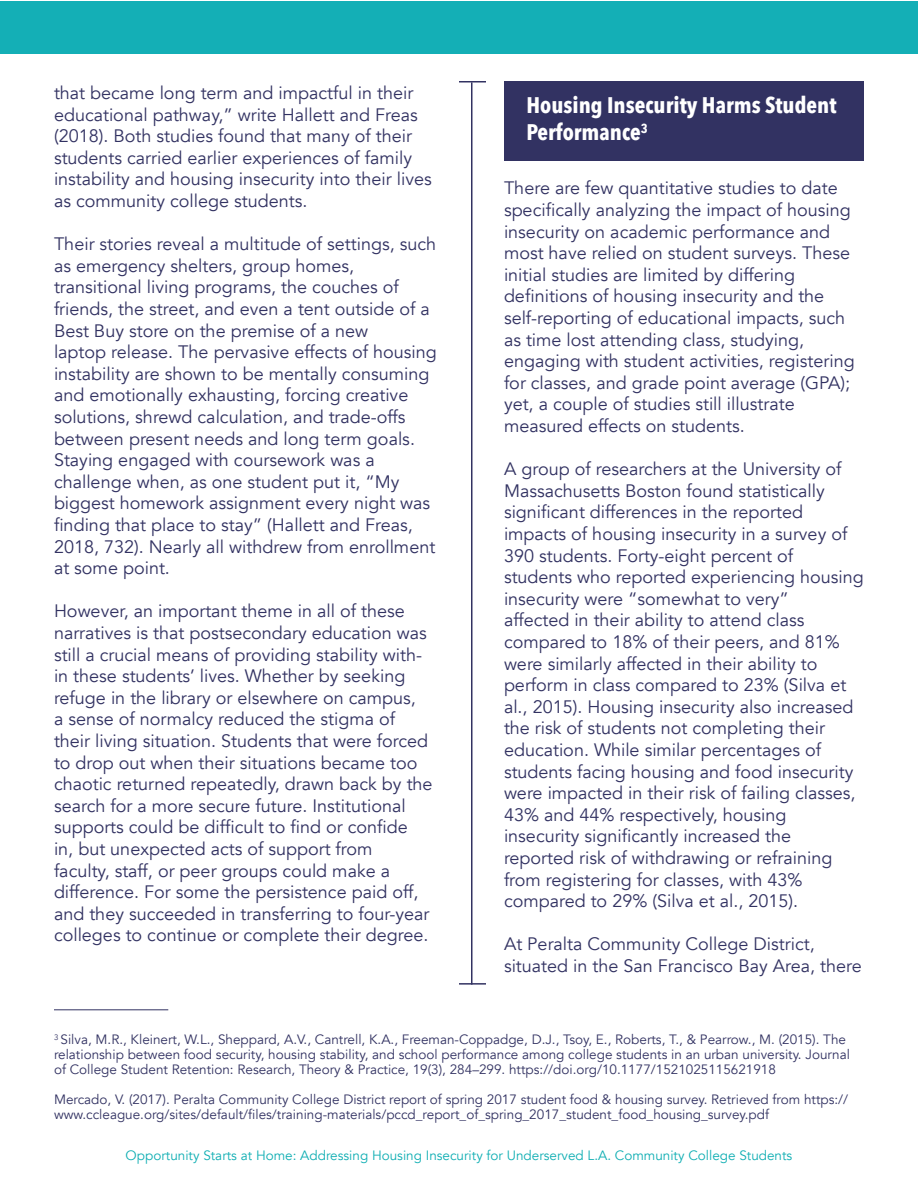
<style>
.page{position:relative;width:918px;height:1188px;background:#fff}
.page>*{position:absolute;margin:0;border:0;box-sizing:border-box;transform-origin:0 0}
.t1{font:700 22.5px/27px "Avenir Next Condensed";color:#fff}
.t2{font:18px/21.6px "Avenir";color:#323262}
.t3{font:13.5px/15px "Avenir";color:#323262}
.t4{font:13.5px "Avenir";color:#0faeb3}
</style>
<div class="page">
<div style="left:1px;top:1px;width:917px;height:52px;background:#14afb6"></div>
<hr style="left:54px;top:1009px;width:114px;height:1px;background:#323262">
<div style="left:504px;top:81px;width:360px;height:80px;background:#323262"></div>
<hr style="left:471px;top:82px;width:1px;height:903px;background:#323262">
<svg style="left:459px;top:81px;width:27px;height:1px"></svg>
<hr style="left:459px;top:983px;width:27px;height:2px;background:#323262">
<p class="t2" style="left:54px;top:82px;width:379px">that became long term and impactful in their educational pathway,” write Hallett and Freas (2018). Both studies found that many of their students carried earlier experiences of family instability and housing insecurity into their lives as community college students.</p>
<p class="t2" style="left:54px;top:234px;width:384px">Their stories reveal a multitude of settings, such as emergency shelters, group homes, transitional living programs, the couches of friends, the street, and even a tent outside of a Best Buy store on the premise of a new<br>laptop release. The pervasive effects of housing instability are shown to be mentally consuming and emotionally exhausting, forcing creative solutions, shrewd calculation, and trade-offs between present needs and long term goals.<br>Staying engaged with coursework was a challenge when, as one student put it, “My biggest homework assignment every night was finding that place to stay” (Hallett and Freas, 2018, 732). Nearly all withdrew from enrollment at some point.</p>
<p class="t2" style="left:54px;top:601px;width:380px">However, an important theme in all of these narratives is that postsecondary education was still a crucial means of providing stability with&shy;in these students’ lives. Whether by seeking refuge in the library or elsewhere on campus,<br>a sense of normalcy reduced the stigma of their living situation. Students that were forced to drop out when their situations became too chaotic returned repeatedly, drawn back by the search for a more secure future. Institutional supports could be difficult to find or confide<br>in, but unexpected acts of support from faculty, staff, or peer groups could make a difference. For some the persistence paid off, and they succeeded in transferring to four-year colleges to continue or complete their degree.</p>
<p class="t1" style="left:526px;top:92px;width:312px">Housing Insecurity Harms Student<br>Performance<sup>3</sup></p>
<p class="t2" style="left:504px;top:178px;width:352px">There are few quantitative studies to date specifically analyzing the impact of housing insecurity on academic performance and most have relied on student surveys. These initial studies are limited by differing definitions of housing insecurity and the self-reporting of educational impacts, such as time lost attending class, studying, engaging with student activities, registering for classes, and grade point average (GPA); yet, a couple of studies still illustrate measured effects on students.</p>
<p class="t2" style="left:504px;top:459px;width:361px">A group of researchers at the University of Massachusetts Boston found statistically significant differences in the reported impacts of housing insecurity in a survey of 390 students. Forty-eight percent of students who reported experiencing housing insecurity were “somewhat to very”<br>affected in their ability to attend class compared to 18% of their peers, and 81% were similarly affected in their ability to perform in class compared to 23% (Silva et al., 2015). Housing insecurity also increased the risk of students not completing their education. While similar percentages of students facing housing and food insecurity were impacted in their risk of failing classes, 43% and 44% respectively, housing insecurity significantly increased the reported risk of withdrawing or refraining from registering for classes, with 43% compared to 29% (Silva et al., 2015).</p>
<p class="t2" style="left:504px;top:934px;width:359px">At Peralta Community College District, situated in the San Francisco Bay Area, there</p>
<p class="t3" style="left:54px;top:1032px;width:797px"><sup>3</sup> Silva, M.R., Kleinert, W.L., Sheppard, A.V., Cantrell, K.A., Freeman-Coppadge, D.J., Tsoy, E., Roberts, T., &amp; Pearrow., M. (2015). The relationship between food security, housing stability, and school performance among college students in an urban university. Journal of College Student Retention: Research, Theory &amp; Practice, 19(3), 284–299. https://doi.org/10.1177/1521025115621918</p>
<p class="t3" style="left:54px;top:1092px;width:796px">Mercado, V. (2017). Peralta Community College District report of spring 2017 student food &amp; housing survey. Retrieved from https:// www.ccleague.org/sites/default/files/training-materials/pccd_report_of_spring_2017_student_food_housing_survey.pdf</p>
<p class="t4" style="left:126px;top:1147px;width:668px">Opportunity Starts at Home: Addressing Housing Insecurity for Underserved L.A. Community College Students</p>
</div>
